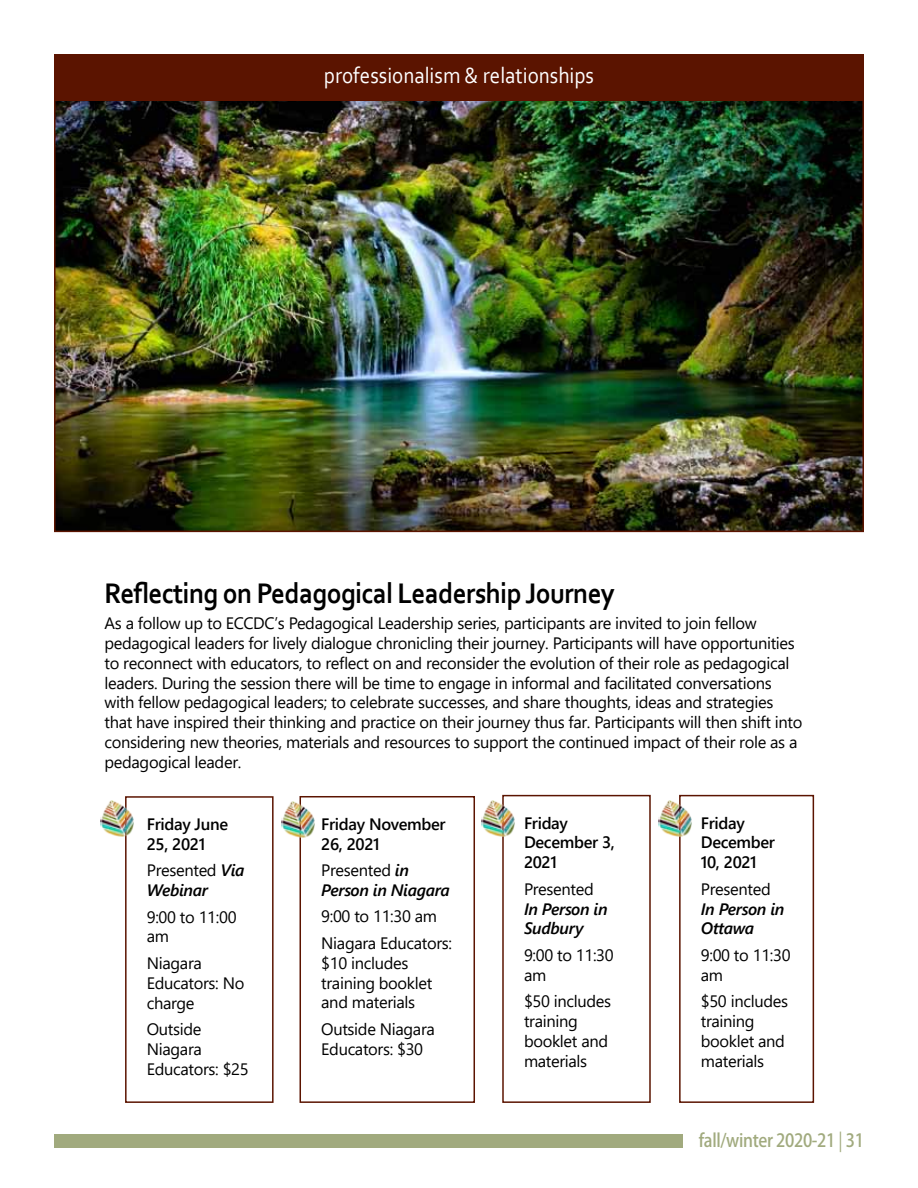
<style>
.page{position:relative;width:918px;height:1188px;background:#fff}
.page>*{position:absolute;margin:0;border:0;box-sizing:border-box;transform-origin:0 0}
.t1{font:700 29.7px "Corbel";letter-spacing:-.02em;color:#000;scale:.91 1}
.t2{font:23.1px "Corbel";color:#fff;scale:.91 1}
.t3{font:500 18.15px "Koz Go Pro";letter-spacing:-.02em;color:#a1aa7e;scale:.91 1}
.t4{font:16.5px/19.8px "Segoe UI";letter-spacing:-.02em;color:#000}
.t5{font:600 16.5px/19.8px "Segoe UI";letter-spacing:-.02em;color:#000}
.t6{font:italic 600 16.5px/19.8px "Segoe UI";letter-spacing:-.02em;color:#000}
.s1{font-weight:400;font-style:normal}
.s2{font-weight:400}
</style>
<div class="page">
<div style="left:54px;top:1134px;width:628px;height:14px;background:#a1aa7e"></div>
<img style="left:57px;top:100px;width:804px;height:429px">
<div style="left:54px;top:54px;width:810px;height:46px;background:#5b1400"></div>
<img style="left:482px;top:801px;width:33px;height:36px">
<div style="left:679px;top:795px;width:135px;height:308px;border:2px solid #5b1400"></div>
<img style="left:659px;top:801px;width:33px;height:36px">
<div style="left:300px;top:796px;width:175px;height:307px;border:2px solid #5b1400"></div>
<img style="left:281px;top:802px;width:34px;height:37px">
<div style="left:125px;top:796px;width:149px;height:307px;border:2px solid #5b1400"></div>
<img style="left:100px;top:801px;width:34px;height:36px">
<h2 class="t2" style="left:324px;top:61px;width:298px">professionalism &amp; relationships</h2>
<h1 class="t1" style="left:105px;top:574px;width:562px">Reflecting on Pedagogical Leadership Journey</h1>
<p class="t4" style="left:105px;top:612px;width:699px">As a follow up to ECCDC’s Pedagogical Leadership series, participants are invited to join fellow pedagogical leaders for lively dialogue chronicling their journey. Participants will have opportunities to reconnect with educators, to reflect on and reconsider the evolution of their role as pedagogical leaders. During the session there will be time to engage in informal and facilitated conversations with fellow pedagogical leaders; to celebrate successes, and share thoughts, ideas and strategies that have inspired their thinking and practice on their journey thus far. Participants will then shift into considering new theories, materials and resources to support the continued impact of their role as a pedagogical leader.</p>
<p class="t5" style="left:147px;top:813px;width:83px">Friday June<br>25, 2021</p>
<p class="t6" style="left:147px;top:858px;width:99px"><span class="s1">Presented</span> Via<br>Webinar</p>
<p class="t4" style="left:147px;top:905px;width:91px">9:00 to 11:00 am</p>
<p class="t4" style="left:147px;top:952px;width:99px">Niagara<br>Educators: No charge</p>
<p class="t4" style="left:147px;top:1018px;width:103px">Outside<br>Niagara<br>Educators: $25</p>
<p class="t5" style="left:321px;top:813px;width:126px">Friday November<br>26, 2021</p>
<p class="t6" style="left:321px;top:858px;width:130px"><span class="s1">Presented</span> in<br>Person in Niagara</p>
<p class="t4" style="left:321px;top:902px;width:132px;line-height:26.5px">9:00 to 11:30 am<br>Niagara Educators:</p>
<p class="t4" style="left:321px;top:952px;width:113px">$10 includes training booklet and materials</p>
<p class="t4" style="left:321px;top:1018px;width:115px">Outside Niagara<br>Educators: $30</p>
<p class="t5" style="left:524px;top:812px;width:92px">Friday<br>December 3,<br>2021</p>
<p class="t4" style="left:524px;top:878px;width:71px">Presented</p>
<p class="t6" style="left:524px;top:896px;width:85px">In Person in<br>Sudbury</p>
<p class="t4" style="left:524px;top:944px;width:91px">9:00 to 11:30 am</p>
<p class="t4" style="left:524px;top:990px;width:89px">$50 includes training booklet and materials</p>
<p class="t5" style="left:701px;top:812px;width:76px">Friday<br>December<br>10, 2021</p>
<p class="t4" style="left:701px;top:878px;width:71px">Presented</p>
<p class="t6" style="left:701px;top:896px;width:85px">In Person in<br>Ottawa</p>
<p class="t4" style="left:701px;top:944px;width:91px">9:00 to 11:30 am</p>
<p class="t4" style="left:701px;top:990px;width:89px">$50 includes training booklet and materials</p>
<p class="t3" style="left:699px;top:1129px;width:183px">fall/winter 2020-21 <span class="s2">|</span> 31</p>
</div>
